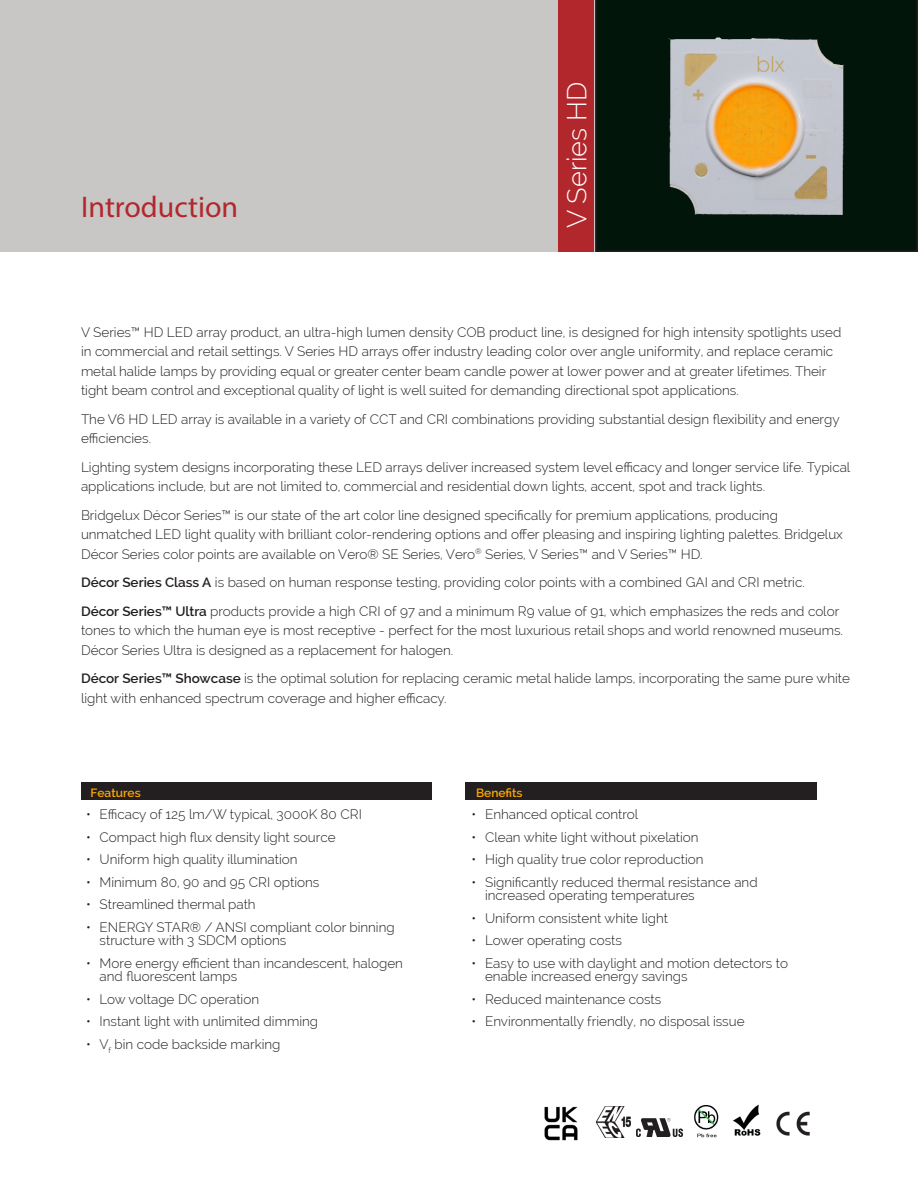
<style>
.page{position:relative;width:918px;height:1188px;background:#fff}
.page>*{position:absolute;margin:0;border:0;box-sizing:border-box;transform-origin:0 0}
.section_header{font:30px "Myriad Pro";color:#b1272c}
.section_header-2{font:300 27px "Raleway";color:#fff}
.main_text_block{font:300 13.5px/19.5px "Raleway";color:#231f20}
.main_text_block-2{font:600 12px "Raleway";color:#ffa700}
.s1{font-weight:600}
</style>
<div class="page">
<div style="left:0;top:0;width:918px;height:252px;background:#c8c7c6"></div>
<div style="left:558px;top:0;width:36px;height:252px;background:#b1272c"></div>
<div style="left:81px;top:782px;width:351px;height:17px;background:#231f20"></div>
<div style="left:465px;top:782px;width:351px;height:17px;background:#231f20"></div>
<img style="left:732px;top:1104px;width:29px;height:32px">
<img style="left:694px;top:1105px;width:25px;height:33px">
<div style="left:595px;top:0;width:323px;height:252px;background:#01150a"></div>
<img style="left:655px;top:30px;width:202px;height:202px">
<img style="left:776px;top:1111px;width:34px;height:25px">
<img style="left:636px;top:1119px;width:47px;height:17px">
<img style="left:597px;top:1107px;width:34px;height:30px">
<img style="left:544px;top:1107px;width:34px;height:33px">
<p class="section_header" style="left:81px;top:189px;width:159px">Introduction</p>
<p class="section_header-2" style="left:561px;top:228px;width:148px;rotate:-90deg">V Series HD</p>
<p class="main_text_block" style="left:81px;top:322px;width:762px">V Series™ HD LED array product, an ultra-high lumen density COB product line, is designed for high intensity spotlights used in commercial and retail settings. V Series HD arrays offer industry leading color over angle uniformity, and replace ceramic metal halide lamps by providing equal or greater center beam candle power at lower power and at greater lifetimes. Their tight beam control and exceptional quality of light is well suited for demanding directional spot applications.</p>
<p class="main_text_block" style="left:81px;top:409px;width:760px">The V6 HD LED array is available in a variety of CCT and CRI combinations providing substantial design flexibility and energy efficiencies.</p>
<p class="main_text_block" style="left:81px;top:457px;width:771px">Lighting system designs incorporating these LED arrays deliver increased system level efficacy and longer service life. Typical applications include, but are not limited to, commercial and residential down lights, accent, spot and track lights.</p>
<p class="main_text_block" style="left:81px;top:505px;width:763px">Bridgelux Décor Series™ is our state of the art color line designed specifically for premium applications, producing unmatched LED light quality with brilliant color-rendering options and offer pleasing and inspiring lighting palettes. Bridgelux<br>Décor Series color points are available on Vero® SE Series, Vero<sup>®</sup> Series, V Series™ and V Series™ HD.</p>
<p class="main_text_block" style="left:81px;top:573px;width:725px"><span class="s1">Décor Series Class A</span> is based on human response testing, providing color points with a combined GAI and CRI metric.</p>
<p class="main_text_block" style="left:81px;top:601px;width:764px"><span class="s1">Décor Series™ Ultra</span> products provide a high CRI of 97 and a minimum R9 value of 91, which emphasizes the reds and color tones to which the human eye is most receptive - perfect for the most luxurious retail shops and world renowned museums.<br>Décor Series Ultra is designed as a replacement for halogen.</p>
<p class="main_text_block" style="left:81px;top:669px;width:771px"><span class="s1">Décor Series™ Showcase</span> is the optimal solution for replacing ceramic metal halide lamps, incorporating the same pure white light with enhanced spectrum coverage and higher efficacy.</p>
<p class="main_text_block-2" style="left:91px;top:786px;width:52px">Features</p>
<p class="main_text_block" style="left:86px;top:805px;width:277px">• Efficacy of 125 lm/W typical, 3000K 80 CRI</p>
<p class="main_text_block" style="left:86px;top:827px;width:251px">• Compact high flux density light source</p>
<p class="main_text_block" style="left:86px;top:850px;width:213px">• Uniform high quality illumination</p>
<p class="main_text_block" style="left:86px;top:872px;width:235px">• Minimum 80, 90 and 95 CRI options</p>
<p class="main_text_block" style="left:86px;top:895px;width:171px">• Streamlined thermal path</p>
<p class="main_text_block" style="left:100px;top:920px;width:297px;line-height:13.5px;text-indent:-14px">• ENERGY STAR® / ANSI compliant color binning structure with 3 SDCM options</p>
<p class="main_text_block" style="left:100px;top:956px;width:305px;line-height:13.5px;text-indent:-14px">• More energy efficient than incandescent, halogen and fluorescent lamps</p>
<p class="main_text_block" style="left:86px;top:989px;width:175px">• Low voltage DC operation</p>
<p class="main_text_block" style="left:86px;top:1012px;width:233px">• Instant light with unlimited dimming</p>
<p class="main_text_block" style="left:86px;top:1034px;width:196px">• V<sub>f</sub> bin code backside marking</p>
<p class="main_text_block-2" style="left:476px;top:786px;width:48px">Benefits</p>
<p class="main_text_block" style="left:472px;top:805px;width:168px">• Enhanced optical control</p>
<p class="main_text_block" style="left:472px;top:827px;width:229px">• Clean white light without pixelation</p>
<p class="main_text_block" style="left:472px;top:850px;width:234px">• High quality true color reproduction</p>
<p class="main_text_block" style="left:485px;top:875px;width:274px;line-height:13.5px;text-indent:-14px">• Significantly reduced thermal resistance and increased operating temperatures</p>
<p class="main_text_block" style="left:472px;top:908px;width:198px">• Uniform consistent white light</p>
<p class="main_text_block" style="left:472px;top:931px;width:152px">• Lower operating costs</p>
<p class="main_text_block" style="left:485px;top:956px;width:304px;line-height:13.5px;text-indent:-14px">• Easy to use with daylight and motion detectors to enable increased energy savings</p>
<p class="main_text_block" style="left:472px;top:989px;width:191px">• Reduced maintenance costs</p>
<p class="main_text_block" style="left:472px;top:1012px;width:274px">• Environmentally friendly, no disposal issue</p>
</div>
